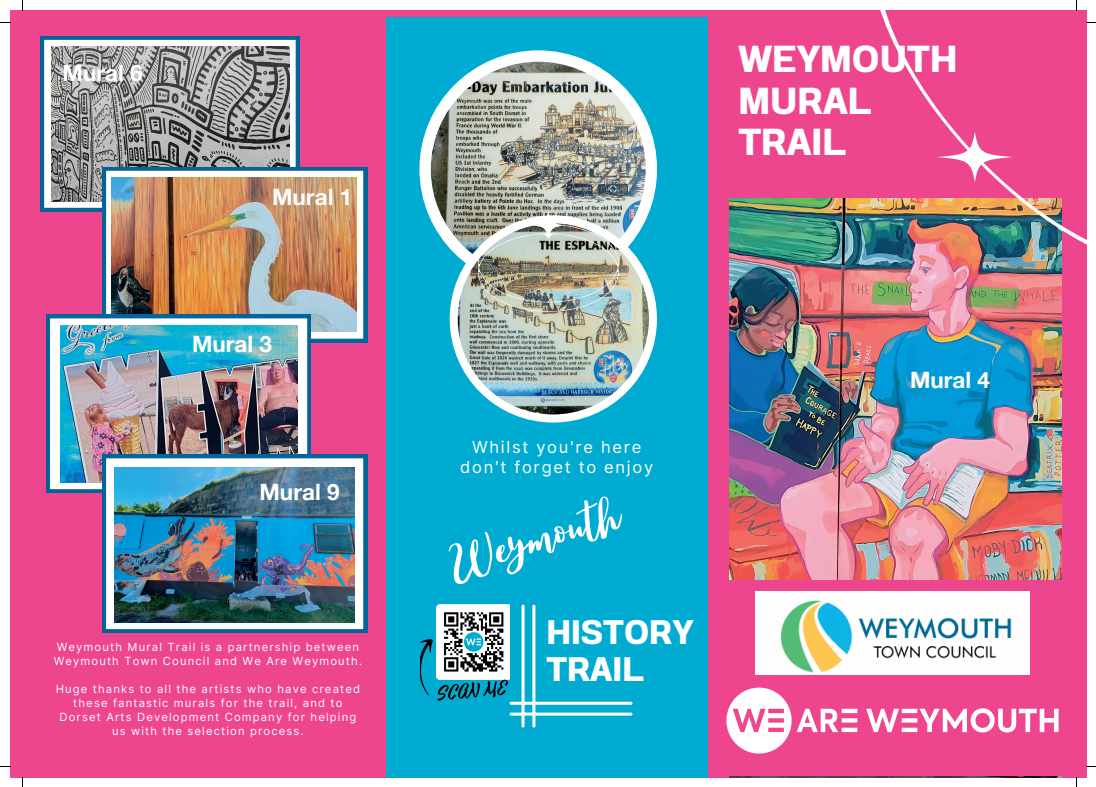
<style>
.page{position:relative;width:1096px;height:787px;background:#fff}
.page>*{position:absolute;margin:0;border:0;box-sizing:border-box;transform-origin:0 0}
.t1{font:61.12px "Lucky Dip Caitlin";color:#fff}
.t2{font:700 37.62px/41.2px "Prachason Neue";color:#fff}
.t3{font:700 34px/36.6px "Prachason Neue";color:#fff}
.t4{font:700 22.5px "Helvetica Neue";color:#fff}
.t5{font:16.5px/20.6px "Inter";letter-spacing:.1em;color:#fff;text-align:center}
.t6{font:11.25px/14.1px "Inter";letter-spacing:.1em;color:#fff}
</style>
<div class="page">
<div style="left:10px;top:10px;width:1076px;height:768px;background:#ee468e"></div>
<img style="left:729px;top:198px;width:332px;height:580px">
<div style="left:387px;top:17px;width:321px;height:761px;background:#00abd1"></div>
<div style="left:419px;top:50px;width:238px;height:238px;background:#fff;border-radius:50%"></div>
<img style="left:431px;top:62px;width:214px;height:214px;border-radius:50%">
<div style="left:449px;top:215px;width:208px;height:207px;background:#fff;border-radius:50%"></div>
<img style="left:457px;top:223px;width:191px;height:191px;border-radius:50%">
<svg style="left:40px;top:36px;width:259px;height:176px"></svg>
<img style="left:52px;top:46px;width:237px;height:156px">
<svg style="left:102px;top:167px;width:265px;height:175px"></svg>
<img style="left:112px;top:178px;width:245px;height:154px">
<svg style="left:46px;top:315px;width:265px;height:178px"></svg>
<svg style="left:869px;top:10px;width:217px;height:259px"></svg>
<img style="left:60px;top:325px;width:237px;height:158px">
<svg style="left:102px;top:455px;width:265px;height:178px"></svg>
<img style="left:478px;top:210px;width:140px;height:102px">
<div style="left:709px;top:581px;width:366px;height:195px;background:#ee468e"></div>
<img style="left:726px;top:687px;width:333px;height:67px">
<img style="left:115px;top:467px;width:239px;height:156px">
<img style="left:420px;top:605px;width:89px;height:96px">
<img style="left:755px;top:592px;width:273px;height:82px">
<svg style="left:509px;top:605px;width:123px;height:122px"></svg>
<h3 class="t4" style="left:63px;top:59px;width:82px">Mural 6</h3>
<h3 class="t4" style="left:272px;top:183px;width:82px">Mural 1</h3>
<h3 class="t4" style="left:192px;top:330px;width:82px">Mural 3</h3>
<h3 class="t4" style="left:259px;top:478px;width:82px">Mural 9</h3>
<p class="t6" style="left:54px;top:640px;width:310px">Weymouth Mural Trail is a partnership between<br>Weymouth Town Council and We Are Weymouth.</p>
<p class="t6" style="left:56px;top:682px;width:306px;text-align:center">Huge thanks to all the artists who have created these fantastic murals for the trail, and to Dorset Arts Development Company for helping us with the selection process.</p>
<h2 class="t2" style="left:738px;top:40px;width:220px">WEYMOUTH<br>MURAL<br>TRAIL</h2>
<h3 class="t5" style="left:460px;top:436px;width:194px">Whilst you're here don't forget to enjoy</h3>
<h1 class="t1" style="left:440px;top:533px;width:179px;rotate:-17deg">Weymouth</h1>
<h3 class="t3" style="left:546px;top:615px;width:149px">HISTORY<br>TRAIL</h3>
<h3 class="t4" style="left:910px;top:366px;width:82px">Mural 4</h3>
</div>
